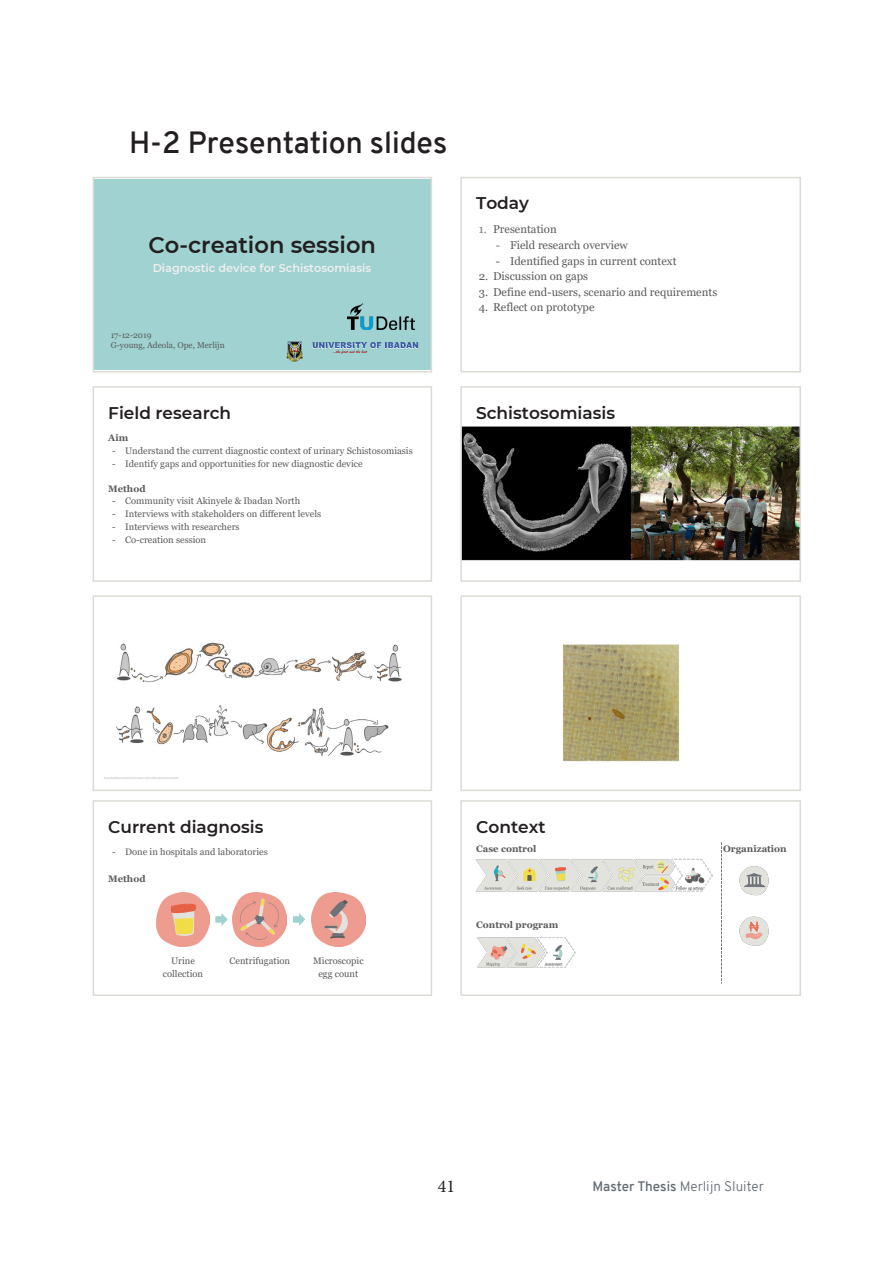
<style>
.page{position:relative;width:893px;height:1263px;background:#fff}
.page>*{position:absolute;margin:0;border:0;box-sizing:border-box;transform-origin:0 0}
.Titel_20{font:600 30px "Overpass";color:#231f20}
.t1{font:600 22.5px "Montserrat";color:#231f20}
.t2{font:18px "Minion Pro";color:#231f20}
.t3{font:600 16.95px "Montserrat";color:#231f20}
.t4{font:300 13.5px "Overpass";color:#646d74}
.t5{font:11.25px "Georgia";color:#5a5b5a}
.t6{font:600 11.25px "Montserrat";color:#efeff0}
.t7{font:9.45px/12.9px "Georgia";color:#5a5b5a;text-align:center}
.t8{font:700 9.45px "Georgia";color:#5a5b5a}
.t9{font:8.4px/10.2px "Georgia";color:#5a5b5a}
.s1{color:#76787b}
.s2{font-weight:600}
</style>
<div class="page">
<div style="left:93px;top:180px;width:338px;height:190px;background:#9fd2d0"></div>
<img style="left:347px;top:304px;width:67px;height:26px">
<img style="left:287px;top:342px;width:132px;height:20px">
<div style="left:93px;top:177px;width:339px;height:195px;border:2px solid #dbdcd5"></div>
<div style="left:93px;top:386px;width:339px;height:196px;border:2px solid #dbdcd5"></div>
<img style="left:104px;top:642px;width:298px;height:137px">
<div style="left:93px;top:595px;width:339px;height:196px;border:2px solid #dbdcd5"></div>
<img style="left:233px;top:893px;width:54px;height:53px">
<img style="left:157px;top:893px;width:53px;height:53px">
<img style="left:311px;top:893px;width:54px;height:53px">
<svg style="left:215px;top:913px;width:13px;height:13px"></svg>
<svg style="left:293px;top:913px;width:12px;height:13px"></svg>
<div style="left:93px;top:800px;width:339px;height:196px;border:2px solid #dbdcd5"></div>
<div style="left:460px;top:177px;width:341px;height:195px;border:2px solid #dbdcd5"></div>
<img style="left:463px;top:426px;width:335px;height:135px">
<div style="left:460px;top:386px;width:341px;height:196px;border:2px solid #dbdcd5"></div>
<img style="left:562px;top:644px;width:118px;height:118px">
<div style="left:460px;top:595px;width:341px;height:196px;border:2px solid #dbdcd5"></div>
<img style="left:475px;top:858px;width:238px;height:34px">
<img style="left:477px;top:937px;width:99px;height:31px">
<img style="left:739px;top:866px;width:30px;height:80px">
<svg style="left:721px;top:842px;width:1px;height:142px"></svg>
<div style="left:729px;top:896px;width:51px;height:12px;background:#fff"></div>
<div style="left:460px;top:800px;width:341px;height:196px;border:2px solid #dbdcd5"></div>
<p class="Titel_20" style="left:129px;top:121px;width:320px">H-2 Presentation slides</p>
<p class="t1" style="left:149px;top:229px;width:229px">Co-creation session</p>
<p class="t6" style="left:153px;top:260px;width:220px">Diagnostic device for Schistosomiasis</p>
<p class="t9" style="left:111px;top:330px;width:116px">17-12-2019<br>G-young, Adeola, Ope, Merlijn</p>
<p class="t3" style="left:108px;top:401px;width:124px">Field research</p>
<p class="t8" style="left:108px;top:431px;width:22px">Aim</p>
<p class="t7" style="left:112px;top:444px;width:302px">- Understand the current diagnostic context of urinary Schistosomiasis</p>
<p class="t7" style="left:112px;top:457px;width:252px">- Identify gaps and opportunities for new diagnostic device</p>
<p class="t8" style="left:108px;top:482px;width:39px">Method</p>
<p class="t7" style="left:112px;top:495px;width:190px">- Community visit Akinyele &amp; Ibadan North</p>
<p class="t7" style="left:112px;top:508px;width:211px">- Interviews with stakeholders on different levels</p>
<p class="t7" style="left:112px;top:521px;width:129px">- Interviews with researchers</p>
<p class="t7" style="left:112px;top:533px;width:96px">- Co-creation session</p>
<p class="t3" style="left:476px;top:191px;width:54px">Today</p>
<p class="t5" style="left:479px;top:223px;width:79px"><span class="s1">1.</span> Presentation</p>
<p class="t5" style="left:496px;top:238px;width:133px"><span class="s1">-</span> Field research overview</p>
<p class="t5" style="left:496px;top:254px;width:182px">- Identified gaps in current context</p>
<p class="t5" style="left:479px;top:270px;width:111px">2. Discussion on gaps</p>
<p class="t5" style="left:479px;top:285px;width:240px">3. Define end-users, scenario and requirements</p>
<p class="t5" style="left:479px;top:301px;width:117px">4. Reflect on prototype</p>
<p class="t3" style="left:476px;top:401px;width:141px">Schistosomiasis</p>
<p class="t3" style="left:108px;top:815px;width:157px">Current diagnosis</p>
<p class="t7" style="left:112px;top:845px;width:157px">- Done in hospitals and laboratories</p>
<p class="t8" style="left:108px;top:873px;width:39px">Method</p>
<p class="t7" style="left:163px;top:954px;width:42px">Urine collection</p>
<p class="t7" style="left:229px;top:954px;width:62px">Centrifugation</p>
<p class="t7" style="left:313px;top:954px;width:52px">Microscopic egg count</p>
<p class="t3" style="left:476px;top:815px;width:71px">Context</p>
<p class="t8" style="left:476px;top:843px;width:62px">Case control</p>
<p class="t8" style="left:723px;top:843px;width:65px">Organization</p>
<p class="t8" style="left:476px;top:919px;width:84px">Control program</p>
<h3 class="t2" style="left:438px;top:1174px;width:19px">41</h3>
<h3 class="t4" style="left:592px;top:1176px;width:173px"><span class="s2">Master Thesis</span> Merlijn Sluiter</h3>
</div>
